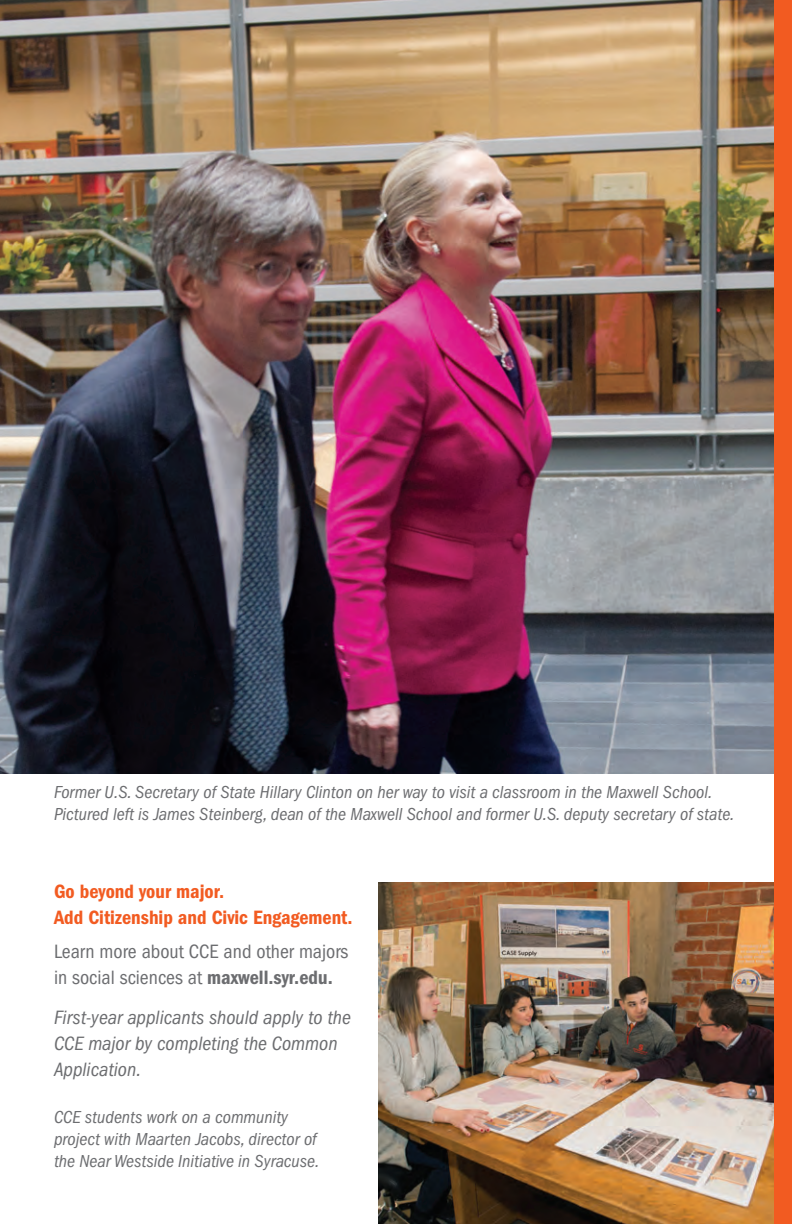
<style>
.page{position:relative;width:792px;height:1224px;background:#fff}
.page>*{position:absolute;margin:0;border:0;box-sizing:border-box;transform-origin:0 0}
.t1{font:italic condensed 20px/26px "Franklin Gothic";color:#6c6d70}
.t2{font:condensed 20px/26px "Franklin Gothic";color:#6c6d70}
.t3{font:600 condensed 20px/26px "Franklin Gothic";color:#f25b21}
.t4{font:italic condensed 18px/21.6px "Franklin Gothic";color:#6c6d70}
.s1{font-weight:600}
</style>
<div class="page">
<img style="left:379px;top:883px;width:395px;height:341px">
<img style="left:0;top:0;width:774px;height:774px">
<div style="left:774px;top:0;width:18px;height:1224px;background:#f25b21"></div>
<p class="t4" style="left:54px;top:782px;width:682px">Former U.S. Secretary of State Hillary Clinton on her way to visit a classroom in the Maxwell School.<br>Pictured left is James Steinberg, dean of the Maxwell School and former U.S. deputy secretary of state.</p>
<p class="t3" style="left:54px;top:878px;width:300px">Go beyond your major.<br>Add Citizenship and Civic Engagement.</p>
<p class="t2" style="left:54px;top:938px;width:296px">Learn more about CCE and other majors in social sciences at <span class="s1">maxwell.syr.edu.</span></p>
<p class="t1" style="left:54px;top:1004px;width:298px">First-year applicants should apply to the<br>CCE major by completing the Common<br>Application.</p>
<p class="t4" style="left:54px;top:1107px;width:267px">CCE students work on a community project with Maarten Jacobs, director of the Near Westside Initiative in Syracuse.</p>
</div>
